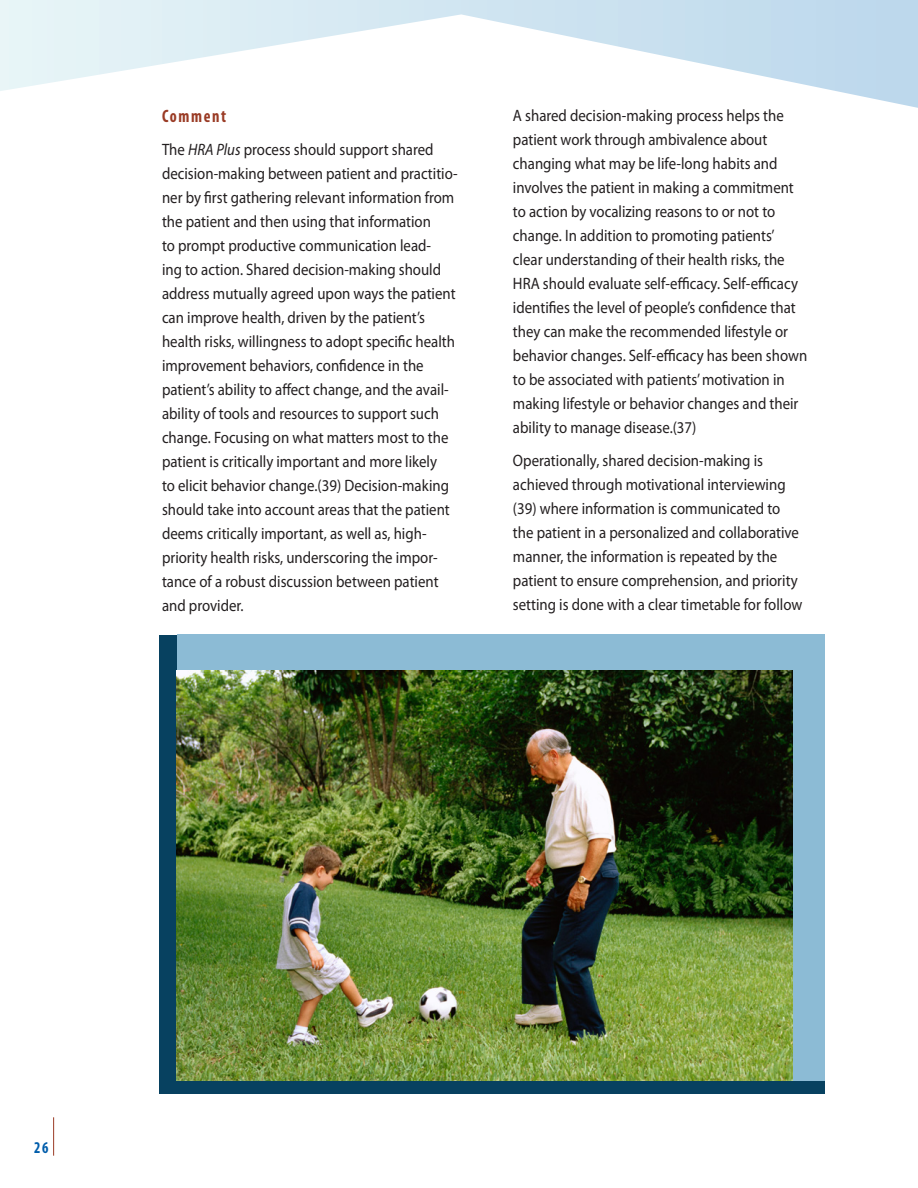
<style>
.page{position:relative;width:918px;height:1188px;background:#fff}
.page>*{position:absolute;margin:0;border:0;box-sizing:border-box;transform-origin:0 0}
.t1{font:700 condensed 18px "Myriad Pro";letter-spacing:.1em;color:#9a3b25;scale:.9 1}
.t2{font:16.5px/24px "Myriad Pro";color:#231f20;scale:.9 1}
.t3{font:700 condensed 16.5px "Myriad Pro";color:#015dab;scale:.9 1}
.s1{font-style:italic}
</style>
<div class="page">
<svg style="left:0;top:0;width:918px;height:108px"></svg>
<hr style="left:53px;top:1117px;width:1px;height:39px;background:#9a3b25">
<div style="left:177px;top:635px;width:648px;height:458px;background:#8cbbd5"></div>
<div style="left:160px;top:635px;width:17px;height:459px;background:#074160"></div>
<div style="left:177px;top:1081px;width:648px;height:13px;background:#074160"></div>
<img style="left:177px;top:670px;width:615px;height:411px">
<h3 class="t1" style="left:162px;top:104px;width:73px">Comment</h3>
<p class="t2" style="left:162px;top:137px;width:330px">The <span class="s1">HRA Plus</span> process should support shared decision-making between patient and practitio&shy;ner by first gathering relevant information from the patient and then using that information<br>to prompt productive communication lead-<br>ing to action. Shared decision-making should address mutually agreed upon ways the patient can improve health, driven by the patient’s health risks, willingness to adopt specific health improvement behaviors, confidence in the patient’s ability to affect change, and the avail&shy;ability of tools and resources to support such change. Focusing on what matters most to the patient is critically important and more likely<br>to elicit behavior change.(39) Decision-making should take into account areas that the patient deems critically important, as well as, high&shy;priority health risks, underscoring the impor&shy;tance of a robust discussion between patient and provider.</p>
<p class="t2" style="left:513px;top:103px;width:329px">A shared decision-making process helps the patient work through ambivalence about changing what may be life-long habits and involves the patient in making a commitment to action by vocalizing reasons to or not to change. In addition to promoting patients’ clear understanding of their health risks, the HRA should evaluate self-efficacy. Self-efficacy identifies the level of people’s confidence that they can make the recommended lifestyle or behavior changes. Self-efficacy has been shown to be associated with patients’ motivation in making lifestyle or behavior changes and their ability to manage disease.(37)</p>
<p class="t2" style="left:513px;top:449px;width:323px">Operationally, shared decision-making is achieved through motivational interviewing (39) where information is communicated to the patient in a personalized and collaborative manner, the information is repeated by the patient to ensure comprehension, and priority setting is done with a clear timetable for follow</p>
<p class="t3" style="left:34px;top:1137px;width:17px">26</p>
</div>
